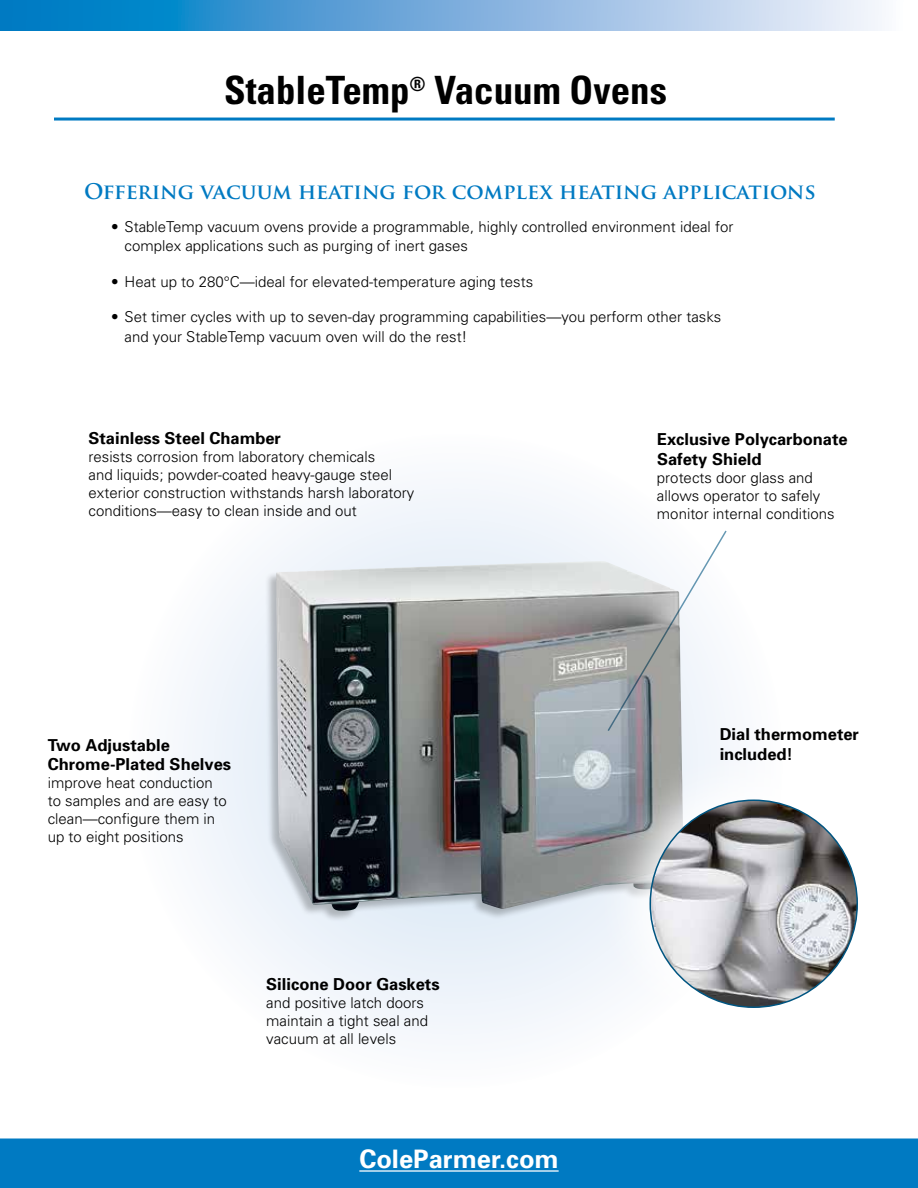
<style>
.page{position:relative;width:918px;height:1188px;background:#fff}
.page>*{position:absolute;margin:0;border:0;box-sizing:border-box;transform-origin:0 0}
.t1{font:700 condensed 39px "Univers";color:#000}
.t2{font:700 25.5px "Univers";color:#fff}
.t3{font:700 21px "Trajan Pro";color:#007ac2}
.t4{font:700 16.5px/19.8px "Univers";color:#000}
.t5{font:300 15px/18px "Univers";color:#000}
</style>
<div class="page">
<svg style="left:0;top:0;width:882px;height:30px;background:#70aedc"></svg>
<div style="left:0;top:1137px;width:918px;height:51px;background:#007ac2"></div>
<hr style="left:0;top:1134px;width:918px;height:4px;background:#fff">
<hr style="left:54px;top:118px;width:781px;height:3px;background:#007ac2">
<hr style="left:359px;top:1170px;width:200px;height:2px;background:#fff">
<div style="left:129px;top:434px;width:653px;height:654px;background:#f5f8fc;border-radius:50%"></div>
<div style="left:265px;top:560px;width:419px;height:362px;background:#000;opacity:.25"></div>
<img style="left:276px;top:561px;width:408px;height:350px">
<svg style="left:606px;top:530px;width:121px;height:203px"></svg>
<svg style="left:592px;top:742px;width:266px;height:266px"></svg>
<img style="left:650px;top:800px;width:207px;height:207px;border-radius:104px">
<h1 class="t1" style="left:224px;top:66px;width:445px">StableTemp<sup>®</sup> Vacuum Ovens</h1>
<h3 class="t3" style="left:84px;top:178px;width:733px">OFFERING VACUUM HEATING FOR COMPLEX HEATING APPLICATIONS</h3>
<p class="t5" style="left:125px;top:216px;width:610px;line-height:19.5px;text-indent:-14px">• StableTemp vacuum ovens provide a programmable, highly controlled environment ideal for complex applications such as purging of inert gases</p>
<p class="t5" style="left:111px;top:272px;width:424px">• Heat up to 280°C—ideal for elevated-temperature aging tests</p>
<p class="t5" style="left:125px;top:307px;width:598px;line-height:19.5px;text-indent:-14px">• Set timer cycles with up to seven-day programming capabilities—you perform other tasks and your StableTemp vacuum oven will do the rest!</p>
<p class="t4" style="left:88px;top:428px;width:194px">Stainless Steel Chamber</p>
<p class="t5" style="left:89px;top:447px;width:327px">resists corrosion from laboratory chemicals<br>and liquids; powder-coated heavy-gauge steel exterior construction withstands harsh laboratory conditions—easy to clean inside and out</p>
<p class="t4" style="left:48px;top:735px;width:185px">Two Adjustable<br>Chrome-Plated Shelves</p>
<p class="t5" style="left:48px;top:774px;width:181px">improve heat conduction to samples and are easy to clean—configure them in up to eight positions</p>
<p class="t4" style="left:266px;top:974px;width:175px">Silicone Door Gaskets</p>
<p class="t5" style="left:266px;top:994px;width:163px">and positive latch doors maintain a tight seal and vacuum at all levels</p>
<h2 class="t2" style="left:359px;top:1144px;width:201px">ColeParmer.com</h2>
<p class="t4" style="left:657px;top:429px;width:192px">Exclusive Polycarbonate<br>Safety Shield</p>
<p class="t5" style="left:657px;top:469px;width:179px">protects door glass and allows operator to safely monitor internal conditions</p>
<p class="t4" style="left:720px;top:724px;width:141px">Dial thermometer included!</p>
</div>
